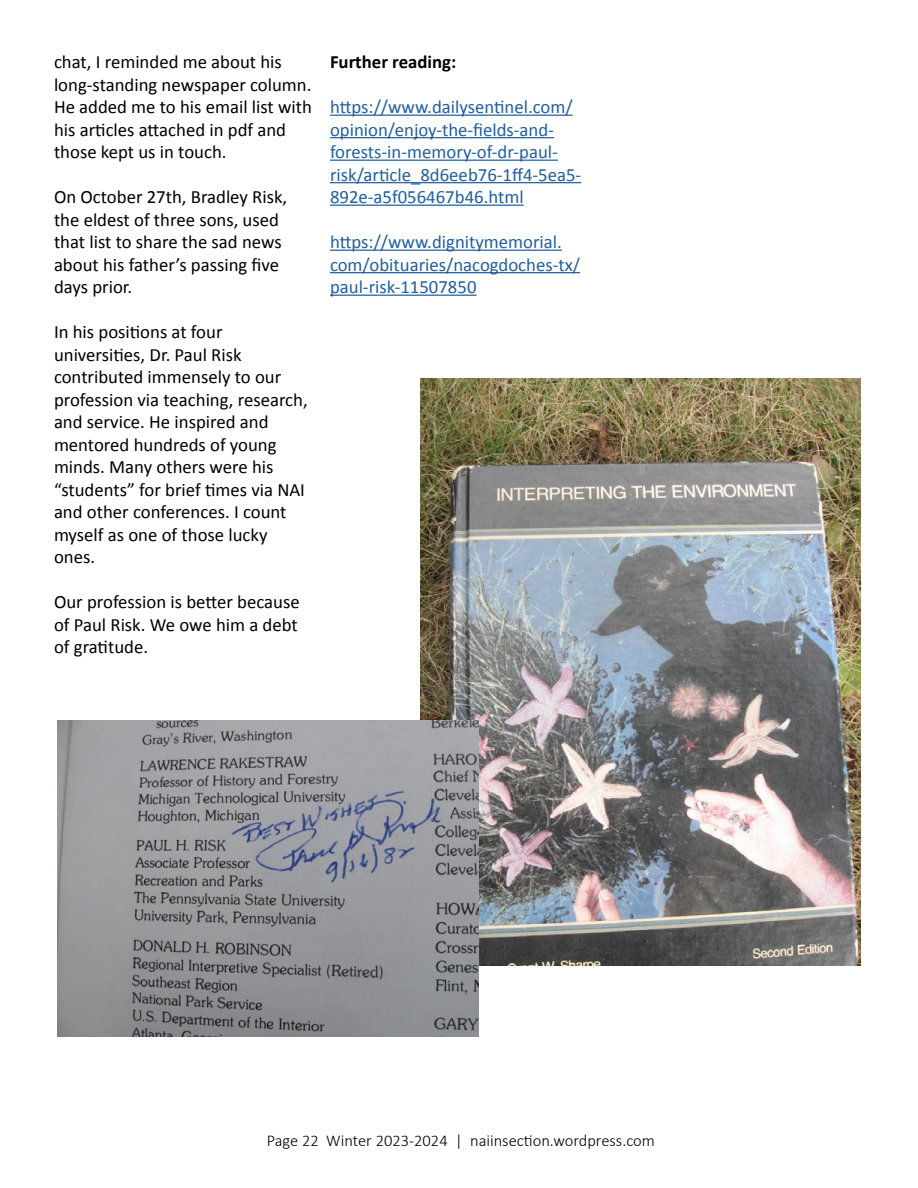
<style>
.page{position:relative;width:918px;height:1188px;background:#fff}
.page>*{position:absolute;margin:0;border:0;box-sizing:border-box;transform-origin:0 0}
.t1{font:18.75px/22.5px "Calibri";color:#000}
.t2{font:18.75px/22.5px "Calibri";color:#215e9e}
.t3{font:700 18.75px "Calibri";color:#000}
.t4{font:300 16.5px "Calibri";color:#000}
</style>
<div class="page">
<hr style="left:330px;top:115px;width:243px;height:1px;background:#215e9e">
<hr style="left:330px;top:137px;width:224px;height:1px;background:#215e9e">
<hr style="left:330px;top:160px;width:228px;height:1px;background:#215e9e">
<hr style="left:330px;top:182px;width:251px;height:1px;background:#215e9e">
<hr style="left:330px;top:205px;width:194px;height:1px;background:#215e9e">
<hr style="left:330px;top:250px;width:232px;height:1px;background:#215e9e">
<hr style="left:330px;top:272px;width:250px;height:1px;background:#215e9e">
<hr style="left:330px;top:295px;width:146px;height:1px;background:#215e9e">
<img style="left:420px;top:378px;width:441px;height:588px">
<img style="left:57px;top:721px;width:421px;height:316px">
<p class="t1" style="left:54px;top:50px;width:259px">chat, I reminded me about his long-standing newspaper column.<br>He added me to his email list with his articles attached in pdf and those kept us in touch.</p>
<p class="t1" style="left:54px;top:185px;width:235px">On October 27th, Bradley Risk, the eldest of three sons, used that list to share the sad news about his father’s passing five days prior.</p>
<p class="t1" style="left:54px;top:320px;width:255px">In his positions at four universities, Dr. Paul Risk contributed immensely to our profession via teaching, research, and service. He inspired and mentored hundreds of young minds. Many others were his “students” for brief times via NAI and other conferences. I count myself as one of those lucky ones.</p>
<p class="t1" style="left:54px;top:590px;width:247px;text-align:justify">Our profession is better because of Paul Risk. We owe him a debt of gratitude.</p>
<p class="t3" style="left:330px;top:49px;width:128px">Further reading:</p>
<p class="t2" style="left:330px;top:95px;width:253px">https://www.dailysentinel.com/ opinion/enjoy-the-fields-and&shy;forests-in-memory-of-dr-paul&shy;risk/article_8d6eeb76-1ff4-5ea5- 892e-a5f056467b46.html</p>
<p class="t2" style="left:330px;top:230px;width:252px">https://www.dignitymemorial. com/obituaries/nacogdoches-tx/ paul-risk-11507850</p>
<p class="t4" style="left:267px;top:1131px;width:390px">Page 22 Winter 2023-2024 | naiinsection.wordpress.com</p>
</div>
